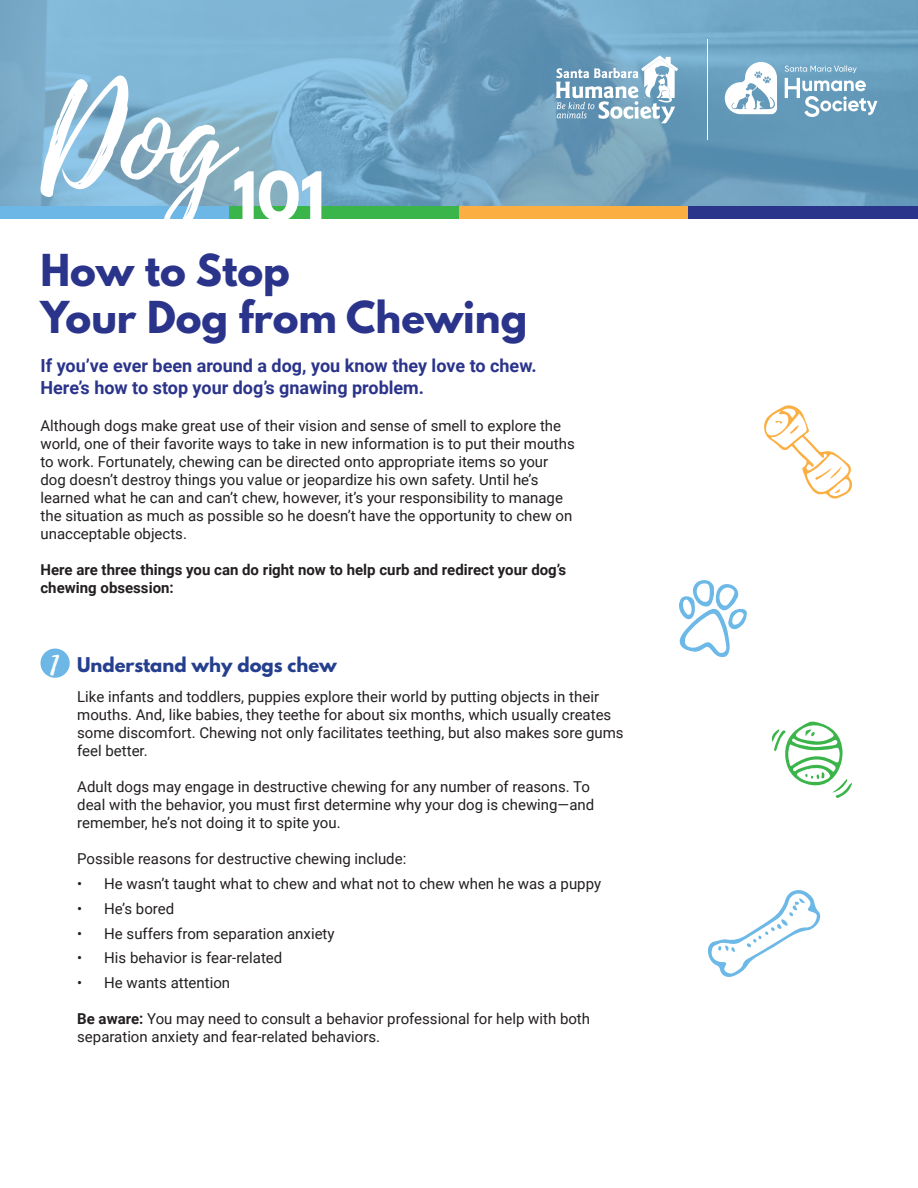
<style>
.page{position:relative;width:918px;height:1188px;background:#fff}
.page>*{position:absolute;margin:0;border:0;box-sizing:border-box;transform-origin:0 0}
.t1{font:131.7px "Playlist Script";color:#fff}
.t2{font:700 39px/46.8px "League Spartan";color:#2b348b}
.t3{font:700 18px/21.6px "Roboto";color:#2b348b}
.t4{font:700 18px "League Spartan";color:#253f8e}
.t5{font:15px/18px "Roboto";color:#231f20}
.t6{font:700 15px/18px "Roboto";color:#231f20}
.s1{font-family:"Playlist Script";font-weight:400;font-size:32.7px;color:#fff}
.s2{font-weight:700}
</style>
<div class="page">
<svg style="left:0;top:0;width:918px;height:206px;background:#74a7c5"></svg>
<div style="left:0;top:206px;width:230px;height:13px;background:#6db7e6"></div>
<div style="left:230px;top:206px;width:229px;height:13px;background:#3ab54a"></div>
<div style="left:459px;top:206px;width:229px;height:13px;background:#fbae42"></div>
<div style="left:688px;top:206px;width:230px;height:13px;background:#2b348b"></div>
<svg style="left:725px;top:62px;width:52px;height:52px"></svg>
<svg style="left:785px;top:65px;width:93px;height:52px"></svg>
<hr style="left:708px;top:39px;width:1px;height:101px;background:#fff">
<svg style="left:556px;top:56px;width:122px;height:67px"></svg>
<svg style="left:772px;top:722px;width:80px;height:76px"></svg>
<svg style="left:708px;top:890px;width:112px;height:87px"></svg>
<svg style="left:764px;top:405px;width:88px;height:94px"></svg>
<div style="left:41px;top:649px;width:29px;height:29px;background:#6db7e6;border-radius:50%"></div>
<svg style="left:679px;top:580px;width:68px;height:77px"></svg>
<h1 class="t1" style="left:40px;top:45px;width:286px">Dog<sub>101</sub></h1>
<h2 class="t2" style="left:40px;top:246px;width:488px">How to Stop<br>Your Dog from Chewing</h2>
<p class="t3" style="left:40px;top:354px;width:498px">If you’ve ever been around a dog, you know they love to chew.<br>Here’s how to stop your dog’s gnawing problem.</p>
<p class="t5" style="left:40px;top:416px;width:536px">Although dogs make great use of their vision and sense of smell to explore the world, one of their favorite ways to take in new information is to put their mouths to work. Fortunately, chewing can be directed onto appropriate items so your dog doesn’t destroy things you value or jeopardize his own safety. Until he’s learned what he can and can’t chew, however, it’s your responsibility to manage the situation as much as possible so he doesn’t have the opportunity to chew on unacceptable objects.</p>
<p class="t6" style="left:40px;top:560px;width:527px">Here are three things you can do right now to help curb and redirect your dog’s chewing obsession:</p>
<p class="t4" style="left:50px;top:650px;width:289px"><span class="s1">1</span> Understand why dogs chew</p>
<p class="t5" style="left:77px;top:688px;width:548px">Like infants and toddlers, puppies explore their world by putting objects in their mouths. And, like babies, they teethe for about six months, which usually creates some discomfort. Chewing not only facilitates teething, but also makes sore gums feel better.</p>
<p class="t5" style="left:77px;top:778px;width:519px">Adult dogs may engage in destructive chewing for any number of reasons. To deal with the behavior, you must first determine why your dog is chewing—and remember, he’s not doing it to spite you.</p>
<p class="t5" style="left:77px;top:850px;width:331px">Possible reasons for destructive chewing include:</p>
<p class="t5" style="left:77px;top:874px;width:525px">• He wasn’t taught what to chew and what not to chew when he was a puppy</p>
<p class="t5" style="left:77px;top:899px;width:98px">• He’s bored</p>
<p class="t5" style="left:77px;top:924px;width:259px">• He suffers from separation anxiety</p>
<p class="t5" style="left:77px;top:949px;width:207px">• His behavior is fear-related</p>
<p class="t5" style="left:77px;top:973px;width:155px">• He wants attention</p>
<p class="t5" style="left:77px;top:1009px;width:514px"><span class="s2">Be aware:</span> You may need to consult a behavior professional for help with both separation anxiety and fear-related behaviors.</p>
</div>
